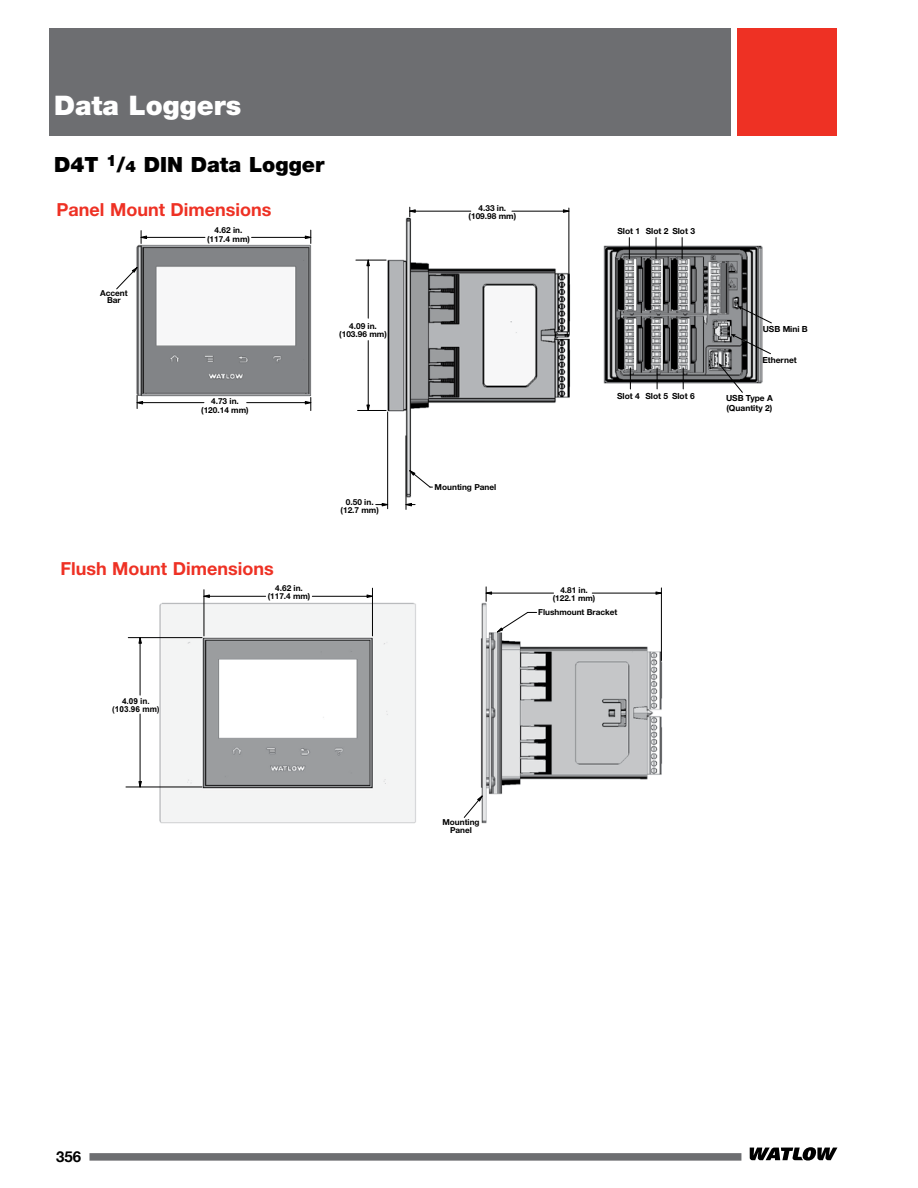
<style>
.page{position:relative;width:918px;height:1188px;background:#fff}
.page>*{position:absolute;margin:0;border:0;box-sizing:border-box;transform-origin:0 0}
.t1{font:900 27px "Helvetica Neue LT Std";color:#fff}
.t2{font:900 21px "Helvetica Neue LT Std";color:#000}
.t3{font:700 18px "Helvetica Neue LT Std";color:#ee3124}
.t4{font:700 15px "Helvetica Neue";color:#000}
.t5{font:700 8.4px/9.4px "Helvetica Neue LT Std";color:#000}
.t6{font:700 8.4px "Myriad Pro";letter-spacing:-.01em;color:#000}
.t7{font:700 8.25px/8.2px "Helvetica Neue LT Std";color:#000;text-align:center}
.t8{font:700 8.25px/8.2px "Arial";color:#000;text-align:center}
.s1{font-size:15.75px}
</style>
<div class="page">
<div style="left:49px;top:28px;width:682px;height:108px;background:#6d6e71"></div>
<div style="left:737px;top:28px;width:100px;height:108px;background:#ee3124"></div>
<div style="left:89px;top:1153px;width:652px;height:8px;background:#6d6e71"></div>
<svg style="left:750px;top:1147px;width:87px;height:14px"></svg>
<img style="left:603px;top:237px;width:160px;height:153px">
<svg style="left:629px;top:238px;width:1px;height:21px"></svg>
<svg style="left:656px;top:238px;width:1px;height:21px"></svg>
<svg style="left:682px;top:238px;width:1px;height:21px"></svg>
<svg style="left:738px;top:306px;width:34px;height:18px"></svg>
<svg style="left:731px;top:334px;width:40px;height:21px"></svg>
<svg style="left:719px;top:363px;width:24px;height:30px"></svg>
<svg style="left:630px;top:368px;width:1px;height:21px"></svg>
<svg style="left:657px;top:368px;width:1px;height:21px"></svg>
<svg style="left:683px;top:368px;width:1px;height:21px"></svg>
<img style="left:116px;top:229px;width:196px;height:180px">
<hr style="left:141px;top:237px;width:64px;height:1px;background:#000">
<hr style="left:252px;top:237px;width:59px;height:1px;background:#000">
<hr style="left:137px;top:402px;width:67px;height:1px;background:#000">
<hr style="left:247px;top:402px;width:64px;height:1px;background:#000">
<svg style="left:305px;top:230px;width:7px;height:13px"></svg>
<svg style="left:141px;top:231px;width:6px;height:12px"></svg>
<svg style="left:305px;top:397px;width:7px;height:14px"></svg>
<svg style="left:137px;top:395px;width:6px;height:14px"></svg>
<svg style="left:116px;top:267px;width:22px;height:22px"></svg>
<img style="left:355px;top:206px;width:216px;height:304px">
<hr style="left:406px;top:436px;width:1px;height:73px;background:#000">
<hr style="left:387px;top:412px;width:1px;height:97px;background:#000">
<hr style="left:356px;top:260px;width:30px;height:1px;background:#000">
<hr style="left:368px;top:341px;width:1px;height:69px;background:#000">
<hr style="left:368px;top:260px;width:1px;height:58px;background:#000">
<hr style="left:569px;top:208px;width:1px;height:75px;background:#000">
<hr style="left:410px;top:211px;width:61px;height:1px;background:#000">
<hr style="left:512px;top:211px;width:57px;height:1px;background:#000">
<svg style="left:376px;top:503px;width:12px;height:3px"></svg>
<svg style="left:366px;top:260px;width:4px;height:6px"></svg>
<svg style="left:358px;top:405px;width:28px;height:6px"></svg>
<svg style="left:563px;top:209px;width:6px;height:4px"></svg>
<svg style="left:406px;top:503px;width:9px;height:3px"></svg>
<svg style="left:409px;top:207px;width:7px;height:10px"></svg>
<svg style="left:409px;top:470px;width:23px;height:18px"></svg>
<img style="left:125px;top:586px;width:538px;height:238px">
<hr style="left:661px;top:588px;width:1px;height:73px;background:#000">
<hr style="left:592px;top:593px;width:69px;height:1px;background:#000">
<hr style="left:486px;top:593px;width:68px;height:1px;background:#000">
<svg style="left:464px;top:795px;width:19px;height:23px"></svg>
<svg style="left:486px;top:587px;width:6px;height:14px"></svg>
<svg style="left:497px;top:612px;width:40px;height:21px"></svg>
<hr style="left:128px;top:637px;width:74px;height:1px;background:#000">
<hr style="left:140px;top:714px;width:1px;height:73px;background:#000">
<hr style="left:140px;top:638px;width:1px;height:57px;background:#000">
<hr style="left:126px;top:787px;width:76px;height:1px;background:#000">
<hr style="left:204px;top:590px;width:1px;height:46px;background:#000">
<hr style="left:372px;top:588px;width:1px;height:48px;background:#000">
<hr style="left:204px;top:596px;width:62px;height:1px;background:#000">
<hr style="left:312px;top:596px;width:60px;height:1px;background:#000">
<svg style="left:138px;top:781px;width:4px;height:6px"></svg>
<svg style="left:138px;top:637px;width:4px;height:7px"></svg>
<svg style="left:204px;top:594px;width:6px;height:4px"></svg>
<svg style="left:367px;top:594px;width:5px;height:4px"></svg>
<h1 class="t1" style="left:54px;top:89px;width:189px">Data Loggers</h1>
<h2 class="t2" style="left:54px;top:152px;width:272px">D4T <sup>1</sup>/<span class="s1">4</span> DIN Data Logger</h2>
<h3 class="t3" style="left:57px;top:198px;width:216px">Panel Mount Dimensions</h3>
<p class="t7" style="left:207px;top:226px;width:44px">4.62 in. (117.4 mm)</p>
<p class="t7" style="left:100px;top:290px;width:29px;line-height:7.1px">Accent<br>Bar</p>
<p class="t6" style="left:88px;top:292px;width:27px">Accent</p>
<p class="t7" style="left:339px;top:322px;width:49px">4.09 in. (103.96 mm)</p>
<p class="t7" style="left:201px;top:397px;width:49px">4.73 in. (120.14 mm)</p>
<h3 class="t3" style="left:60px;top:558px;width:215px">Flush Mount Dimensions</h3>
<p class="t7" style="left:268px;top:583px;width:44px">4.62 in. (117.4 mm)</p>
<p class="t7" style="left:341px;top:498px;width:40px">0.50 in. (12.7 mm)</p>
<p class="t8" style="left:112px;top:697px;width:49px">4.09 in. (103.96 mm)</p>
<p class="t7" style="left:469px;top:204px;width:49px">4.33 in. (109.98 mm)</p>
<p class="t7" style="left:435px;top:482px;width:63px">Mounting Panel</p>
<p class="t5" style="left:618px;top:226px;width:79px">Slot 1 Slot 2 Slot 3</p>
<p class="t5" style="left:617px;top:391px;width:79px">Slot 4 Slot 5 Slot 6</p>
<p class="t5" style="left:763px;top:324px;width:47px">USB Mini B</p>
<p class="t5" style="left:762px;top:355px;width:36px">Ethernet</p>
<p class="t5" style="left:726px;top:393px;width:48px">USB Type A (Quantity 2)</p>
<p class="t7" style="left:553px;top:586px;width:44px">4.81 in. (122.1 mm)</p>
<p class="t7" style="left:538px;top:608px;width:81px">Flushmount Bracket</p>
<p class="t7" style="left:442px;top:818px;width:39px">Mounting<br>Panel</p>
<h3 class="t4" style="left:56px;top:1147px;width:27px">356</h3>
</div>
